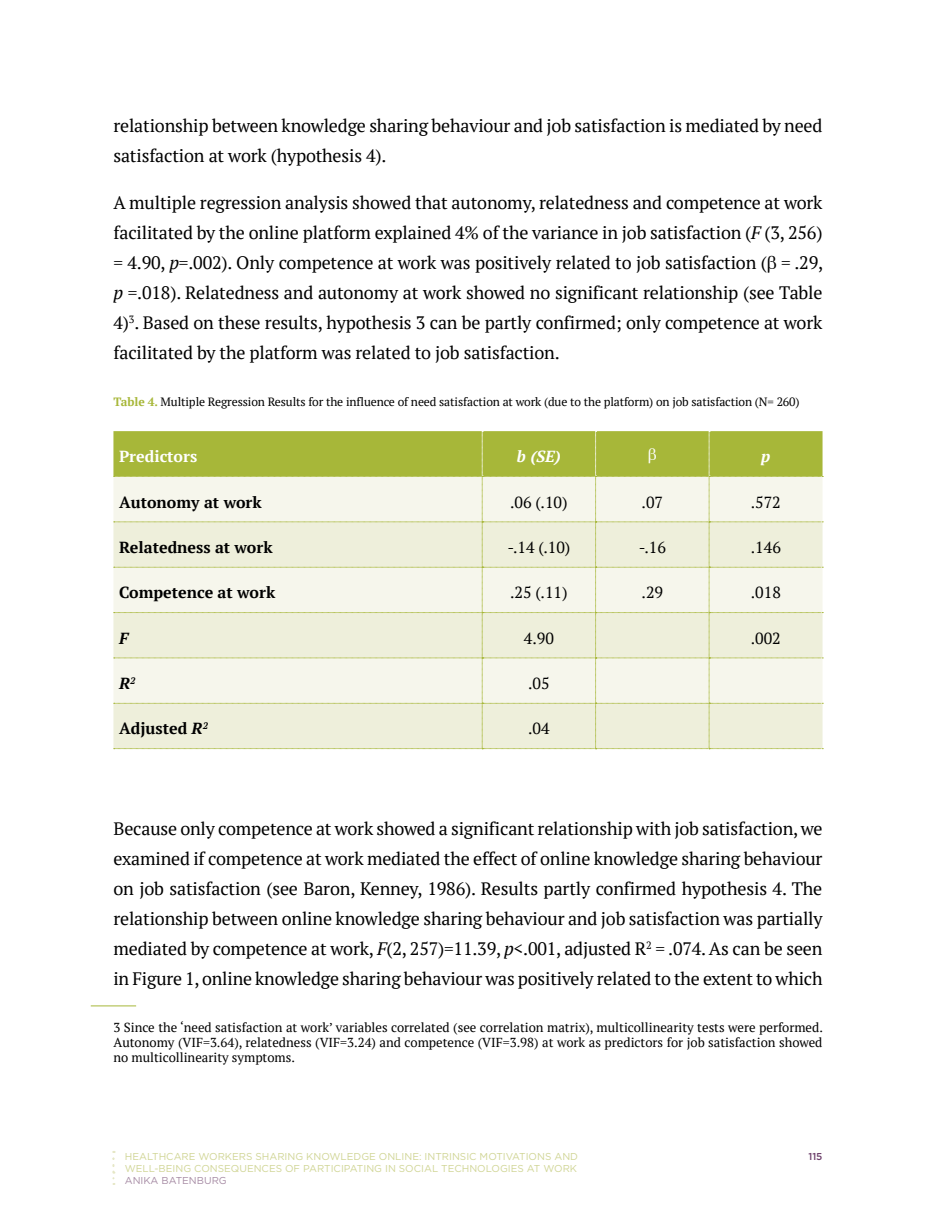
<style>
.page{position:relative;width:936px;height:1219px;background:#fff}
.page>*{position:absolute;margin:0;border:0;box-sizing:border-box;transform-origin:0 0}
.t1{font:18px/30px "PT Serif";letter-spacing:-.01em;color:#000;text-align:justify}
.t2{font:16px "PT Serif";color:#000}
.t3{font:700 16px "PT Serif";color:#000}
.t4{font:700 16px "PT Serif";color:#fff}
.t5{font:italic 700 16px "PT Serif";color:#fff}
.t6{font:italic 700 16px "PT Serif";color:#000}
.t7{font:13px/15px "PT Serif";color:#000;text-align:justify}
.t8{font:12px "PT Serif";letter-spacing:-.01em;color:#000}
.t9{font:10px "Gotham";color:#d0d595}
.t10{font:10px "Gotham";color:#a68ba4}
.t11{font:500 10px "Gotham";color:#6d406b}
.s1{font-style:italic}
.s2{font-weight:700;color:#a7b739}
</style>
<div class="page">
<hr style="left:91px;top:1005px;width:45px;height:1px;background:#a7b739">
<svg style="left:112px;top:1151px;width:2px;height:34px"></svg>
<svg style="left:113px;top:431px;width:710px;height:318px;background:#e6e9c8"></svg>
<p class="t1" style="left:113px;top:111px;width:710px">relationship between knowledge sharing behaviour and job satisfaction is mediated by need satisfaction at work (hypothesis 4).</p>
<p class="t1" style="left:113px;top:188px;width:711px">A multiple regression analysis showed that autonomy, relatedness and competence at work facilitated by the online platform explained 4% of the variance in job satisfaction (<span class="s1">F</span> (3, 256) = 4.90, <span class="s1">p</span>=.002). Only competence at work was positively related to job satisfaction ( = .29, <span class="s1">p</span> =.018). Relatedness and autonomy at work showed no significant relationship (see Table 4)<sup>3</sup>. Based on these results, hypothesis 3 can be partly confirmed; only competence at work facilitated by the platform was related to job satisfaction.</p>
<p class="t8" style="left:113px;top:394px;width:687px"><span class="s2">Table 4.</span> Multiple Regression Results for the influence of need satisfaction at work (due to the platform) on job satisfaction (N= 260)</p>
<p class="t4" style="left:119px;top:446px;width:80px">Predictors</p>
<p class="t5" style="left:517px;top:446px;width:45px">b (SE)</p>
<p class="t5" style="left:761px;top:446px;width:11px">p</p>
<p class="t3" style="left:119px;top:491px;width:144px">Autonomy at work</p>
<p class="t2" style="left:510px;top:491px;width:59px">.06 (.10)</p>
<p class="t2" style="left:641px;top:491px;width:23px">.07</p>
<p class="t2" style="left:750px;top:491px;width:32px">.572</p>
<p class="t3" style="left:119px;top:536px;width:155px">Relatedness at work</p>
<p class="t2" style="left:507px;top:537px;width:65px">-.14 (.10)</p>
<p class="t2" style="left:638px;top:537px;width:29px">-.16</p>
<p class="t2" style="left:750px;top:537px;width:32px">.146</p>
<p class="t3" style="left:119px;top:582px;width:158px">Competence at work</p>
<p class="t2" style="left:510px;top:582px;width:59px">.25 (.11)</p>
<p class="t2" style="left:641px;top:582px;width:23px">.29</p>
<p class="t2" style="left:750px;top:582px;width:32px">.018</p>
<p class="t6" style="left:119px;top:627px;width:11px">F</p>
<p class="t2" style="left:524px;top:627px;width:32px">4.90</p>
<p class="t2" style="left:750px;top:627px;width:32px">.002</p>
<p class="t6" style="left:119px;top:673px;width:18px">R<sup>2</sup></p>
<p class="t2" style="left:528px;top:673px;width:23px">.05</p>
<p class="t3" style="left:119px;top:718px;width:90px">Adjusted <span class="s1">R</span><sup>2</sup></p>
<p class="t2" style="left:528px;top:718px;width:23px">.04</p>
<p class="t1" style="left:113px;top:813px;width:710px">Because only competence at work showed a significant relationship with job satisfaction, we examined if competence at work mediated the effect of online knowledge sharing behaviour on job satisfaction (see Baron, Kenney, 1986). Results partly confirmed hypothesis 4. The relationship between online knowledge sharing behaviour and job satisfaction was partially mediated by competence at work, <span class="s1">F</span>(2, 257)=11.39, <span class="s1">p</span>&lt;.001, adjusted R<sup>2</sup> = .074. As can be seen in Figure 1, online knowledge sharing behaviour was positively related to the extent to which</p>
<p class="t7" style="left:113px;top:1020px;width:711px">3 Since the ‘need satisfaction at work’ variables correlated (see correlation matrix), multicollinearity tests were performed.<br>Autonomy (VIF=3.64), relatedness (VIF=3.24) and competence (VIF=3.98) at work as predictors for job satisfaction showed no multicollinearity symptoms.</p>
<p class="t9" style="left:125px;top:1151px;width:455px">HEALTHCARE WORKERS SHARING KNOWLEDGE ONLINE: INTRINSIC MOTIVATIONS AND</p>
<p class="t11" style="left:808px;top:1150px;width:16px">115</p>
<p class="t9" style="left:125px;top:1163px;width:454px">WELL-BEING CONSEQUENCES OF PARTICIPATING IN SOCIAL TECHNOLOGIES AT WORK</p>
<p class="t10" style="left:125px;top:1175px;width:103px">ANIKA BATENBURG</p>
</div>
